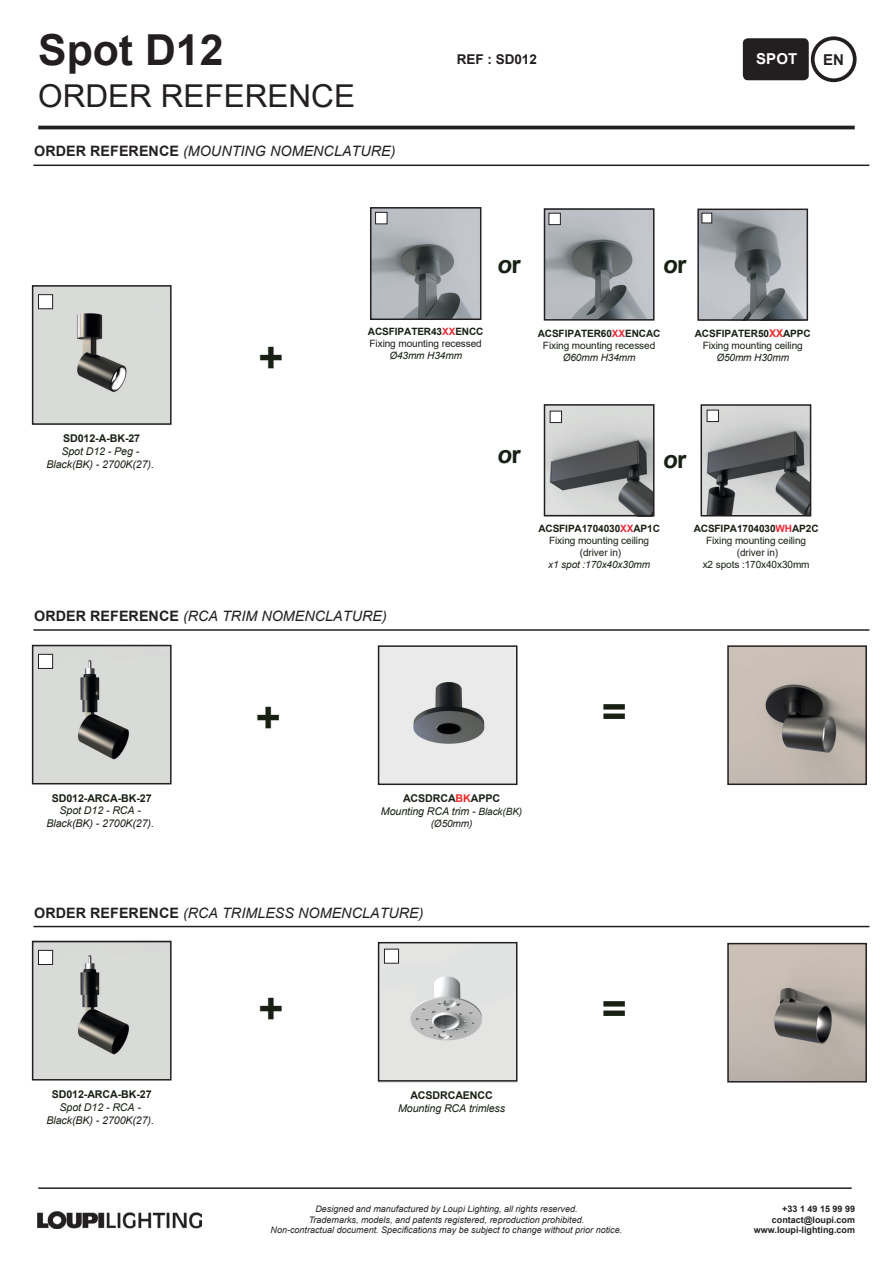
<style>
.page{position:relative;width:893px;height:1263px;background:#fff}
.page>*{position:absolute;margin:0;border:0;box-sizing:border-box;transform-origin:0 0}
.t1{font:700 42.9px "Arial";color:#182014}
.t2{font:700 42.75px "Arial";color:#231f20}
.t3{font:31.5px "Arial";color:#231f20}
.t4{font:italic 700 24px "Arial";color:#182014}
.t5{font:700 15px "Arial";color:#fff}
.t6{font:700 15px "Arial";color:#231f20}
.t7{font:italic 14.25px "Arial";letter-spacing:.005em;color:#231f20}
.t8{font:700 13.5px "Arial";color:#231f20}
.t9{font:italic 10.65px/12.8px "Arial";letter-spacing:-.01em;color:#182014;text-align:center}
.t10{font:700 10.65px "Arial";letter-spacing:-.01em;color:#182014}
.t11{font:10.05px/12px "Arial";letter-spacing:-.01em;color:#182014;text-align:center}
.t12{font:italic 10.05px "Arial";letter-spacing:-.01em;color:#182014}
.t13{font:italic 9px/10.8px "Arial";color:#231f20;text-align:center}
.t14{font:700 9px/10.8px "Arial";color:#231f20;text-align:right}
.s1{font-weight:700;font-style:normal}
.s2{font-style:normal}
.s3{font-weight:700}
.s4{font-weight:700;color:#eb2938}
.s5{font-weight:700;font-size:10.65px;color:#ee2827}
.s6{font-weight:700;font-style:normal;color:#ee2826}
.s7{font-size:10.05px}
</style>
<div class="page">
<hr style="left:38px;top:126px;width:817px;height:3px;background:#231f20">
<div style="left:811px;top:36px;width:46px;height:46px;border:4px solid #231f20;border-radius:50%"></div>
<div style="left:743px;top:38px;width:66px;height:42px;background:#231f20;border-radius:5px"></div>
<img style="left:38px;top:1211px;width:163px;height:17px">
<hr style="left:38px;top:1187px;width:814px;height:2px;background:#231f20">
<img style="left:35px;top:648px;width:134px;height:133px">
<img style="left:379px;top:945px;width:138px;height:138px">
<img style="left:35px;top:288px;width:134px;height:134px">
<div style="left:32px;top:285px;width:140px;height:140px;border:2px solid #221f21"></div>
<hr style="left:33px;top:165px;width:836px;height:1px;background:#231f20">
<div style="left:39px;top:295px;width:14px;height:14px;background:#fff"></div>
<div style="left:38px;top:294px;width:15px;height:15px;border:1px solid #221f20"></div>
<div style="left:39px;top:654px;width:14px;height:14px;background:#fff"></div>
<div style="left:38px;top:654px;width:15px;height:15px;border:1px solid #221f20"></div>
<hr style="left:33px;top:629px;width:836px;height:2px;background:#231f20">
<hr style="left:33px;top:926px;width:836px;height:1px;background:#231f20">
<div style="left:384px;top:949px;width:15px;height:14px;background:#fff"></div>
<div style="left:384px;top:949px;width:15px;height:14px;border:1px solid #221f20"></div>
<div style="left:378px;top:942px;width:139px;height:139px;border:2px solid #221f21"></div>
<img style="left:730px;top:648px;width:134px;height:134px">
<div style="left:727px;top:645px;width:140px;height:140px;border:2px solid #221f21"></div>
<img style="left:730px;top:946px;width:134px;height:133px">
<div style="left:727px;top:943px;width:140px;height:139px;border:2px solid #221f21"></div>
<img style="left:35px;top:944px;width:134px;height:133px">
<div style="left:32px;top:645px;width:140px;height:139px;border:2px solid #221f21"></div>
<div style="left:39px;top:950px;width:14px;height:14px;background:#fff"></div>
<div style="left:38px;top:950px;width:15px;height:15px;border:1px solid #221f20"></div>
<div style="left:32px;top:941px;width:140px;height:139px;border:2px solid #221f21"></div>
<img style="left:381px;top:648px;width:133px;height:134px">
<div style="left:378px;top:645px;width:139px;height:140px;border:2px solid #221f21"></div>
<img style="left:373px;top:210px;width:105px;height:107px">
<div style="left:370px;top:207px;width:111px;height:113px;border:2px solid #221f21"></div>
<div style="left:376px;top:212px;width:11px;height:12px;background:#fff"></div>
<div style="left:375px;top:212px;width:12px;height:12px;border:1px solid #221f20"></div>
<img style="left:547px;top:211px;width:104px;height:107px">
<div style="left:544px;top:208px;width:110px;height:113px;border:2px solid #221f21"></div>
<div style="left:549px;top:213px;width:11px;height:12px;background:#fff"></div>
<div style="left:549px;top:213px;width:12px;height:12px;border:1px solid #221f20"></div>
<img style="left:700px;top:212px;width:105px;height:106px">
<div style="left:702px;top:213px;width:10px;height:10px;background:#fff"></div>
<div style="left:697px;top:209px;width:111px;height:112px;border:2px solid #221f21"></div>
<img style="left:547px;top:407px;width:104px;height:106px">
<div style="left:544px;top:404px;width:110px;height:112px;border:2px solid #221f21"></div>
<div style="left:550px;top:411px;width:12px;height:12px;background:#fff"></div>
<div style="left:550px;top:411px;width:12px;height:12px;border:1px solid #221f20"></div>
<img style="left:703px;top:407px;width:105px;height:106px">
<div style="left:700px;top:404px;width:111px;height:112px;border:2px solid #221f21"></div>
<div style="left:707px;top:410px;width:11px;height:11px;background:#fff"></div>
<div style="left:707px;top:410px;width:12px;height:12px;border:1px solid #221f20"></div>
<h2 class="t2" style="left:38px;top:19px;width:187px">Spot D12</h2>
<h3 class="t3" style="left:38px;top:74px;width:318px">ORDER REFERENCE</h3>
<h3 class="t7" style="left:34px;top:142px;width:363px"><span class="s1">ORDER REFERENCE</span> (MOUNTING NOMENCLATURE)</h3>
<h3 class="t5" style="left:756px;top:48px;width:43px">SPOT</h3>
<h3 class="t8" style="left:457px;top:50px;width:82px">REF : SD012</h3>
<h3 class="t6" style="left:823px;top:49px;width:22px">EN</h3>
<h3 class="t4" style="left:497px;top:248px;width:25px">o<span class="s2">r</span></h3>
<h3 class="t4" style="left:663px;top:248px;width:25px">o<span class="s2">r</span></h3>
<h1 class="t1" style="left:258px;top:327px;width:27px">+</h1>
<p class="t11" style="left:368px;top:325px;width:117px;text-align:left"><span class="s3">ACSFIPATER43</span><span class="s4">XX</span><span class="s3">ENCC<br></span>Fixing mounting recessed</p>
<p class="t12" style="left:389px;top:349px;width:74px">Ø43mm H34mm</p>
<p class="t11" style="left:538px;top:327px;width:124px"><span class="s3">ACSFIPATER60</span><span class="s4">XX</span><span class="s3">ENCAC<br></span>Fixing mounting recessed</p>
<p class="t12" style="left:563px;top:351px;width:74px">Ø60mm H34mm</p>
<p class="t11" style="left:695px;top:327px;width:117px"><span class="s3">ACSFIPATER50</span><span class="s5">XX</span><span class="s3">APPC<br></span>Fixing mounting ceiling</p>
<p class="t12" style="left:716px;top:351px;width:74px">Ø50mm H30mm</p>
<p class="t10" style="left:63px;top:431px;width:78px">SD012-A-BK-27</p>
<p class="t9" style="left:47px;top:445px;width:109px">Spot D12 - Peg -<br>Black(BK) - 2700K(27).</p>
<h3 class="t7" style="left:34px;top:607px;width:354px"><span class="s1">ORDER REFERENCE</span> (RCA TRIM NOMENCLATURE)</h3>
<h3 class="t4" style="left:497px;top:439px;width:25px">o<span class="s2">r</span></h3>
<h3 class="t4" style="left:663px;top:443px;width:25px">o<span class="s2">r</span></h3>
<p class="t11" style="left:538px;top:522px;width:123px"><span class="s3">ACSFIPA1704030</span><span class="s4">XX</span><span class="s3">AP1C<br></span>Fixing mounting ceiling (driver in)</p>
<p class="t12" style="left:548px;top:558px;width:104px">x1 spot :170x40x30mm</p>
<p class="t11" style="left:694px;top:522px;width:126px"><span class="s3">ACSFIPA1704030</span><span class="s4">WH</span><span class="s3">AP2C<br></span>Fixing mounting ceiling (driver in)<br>x2 spots :170x40x30mm</p>
<h1 class="t1" style="left:256px;top:688px;width:27px">+</h1>
<h1 class="t1" style="left:602px;top:682px;width:27px">=</h1>
<p class="t10" style="left:52px;top:790px;width:101px">SD012-ARCA-BK-27</p>
<p class="t9" style="left:47px;top:804px;width:109px">Spot D12 - RCA -<br>Black(BK) - 2700K(27).</p>
<p class="t9" style="left:381px;top:792px;width:143px"><span class="s1">ACSDRCA</span><span class="s6">BK</span><span class="s1">APPC<br></span>Mounting RCA trim - <span class="s7">Black(BK)</span></p>
<p class="t12" style="left:431px;top:817px;width:43px">(Ø50mm)</p>
<h3 class="t7" style="left:34px;top:903px;width:391px"><span class="s1">ORDER REFERENCE</span> (RCA TRIMLESS NOMENCLATURE)</h3>
<p class="t10" style="left:52px;top:1087px;width:101px">SD012-ARCA-BK-27</p>
<p class="t9" style="left:47px;top:1101px;width:109px">Spot D12 - RCA -<br>Black(BK) - 2700K(27).</p>
<h1 class="t1" style="left:258px;top:979px;width:27px">+</h1>
<h1 class="t1" style="left:602px;top:979px;width:27px">=</h1>
<p class="t10" style="left:410px;top:1088px;width:84px">ACSDRCAENCC</p>
<p class="t9" style="left:398px;top:1102px;width:108px">Mounting RCA trimless</p>
<p class="t13" style="left:271px;top:1203px;width:353px">Designed and manufactured by Loupi Lighting, all rights reserved.<br>Trademarks, models, and patents registered, reproduction prohibited.<br>Non-contractual document. Specifications may be subject to change without prior notice.</p>
<p class="t14" style="left:754px;top:1203px;width:103px">+33 1 49 15 99 99 contact@loupi.com www.loupi-lighting.com</p>
</div>
